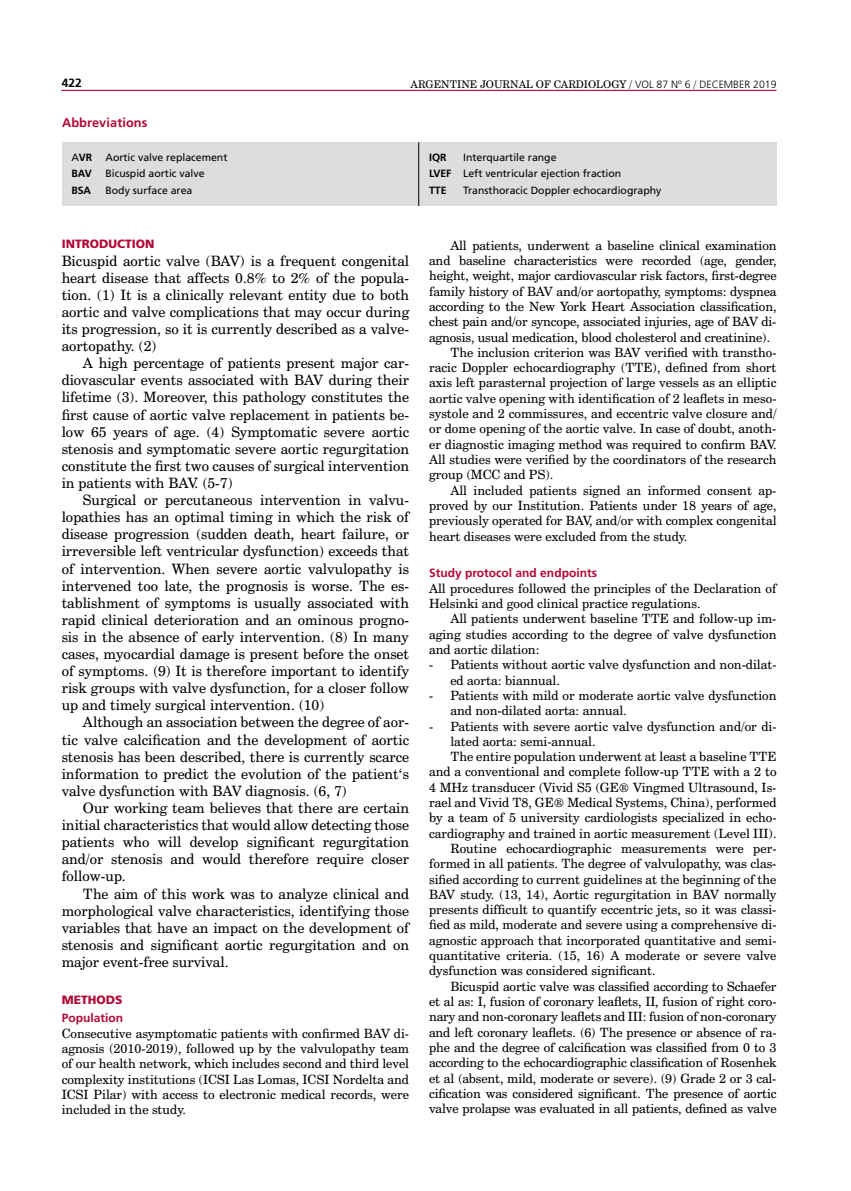
<style>
.page{position:relative;width:851px;height:1191px;background:#fff}
.page>*{position:absolute;margin:0;border:0;box-sizing:border-box;transform-origin:0 0}
.t1{font:14.25px/17.1px "Century Schoolbook BT";color:#000;text-align:justify}
.t2{font:12.75px/15.3px "Century Schoolbook BT";color:#000}
.t3{font:700 12.75px "Frutiger LT Std";letter-spacing:.01em;color:#b30838}
.t4{font:700 12px "Frutiger LT Std";color:#b30838}
.t5{font:900 12px "Frutiger LT Std";color:#b30838}
.t6{font:700 12px "Frutiger LT Std";color:#000}
.t7{font:10.5px/16.5px "Frutiger LT Std";color:#000}
.t8{font:10.5px "Century Schoolbook BT";color:#000}
.t9{font:700 10.5px "Frutiger LT Std";color:#000}
.s1{font-family:"Frutiger LT Std";font-weight:300}
.s2{font-weight:700}
</style>
<div class="page">
<hr style="left:61px;top:90px;width:715px;height:1px;background:#b30838">
<div style="left:62px;top:142px;width:714px;height:64px;background:#dcddde"></div>
<hr style="left:418px;top:142px;width:1px;height:64px;background:#000">
<p class="t6" style="left:62px;top:75px;width:22px">422</p>
<p class="t8" style="left:410px;top:77px;width:367px">ARGENTINE JOURNAL OF CARDIOLOGY / <span class="s1">VOL 87 Nº 6</span> / <span class="s1">DECEMBER 2019</span></p>
<p class="t3" style="left:62px;top:115px;width:87px">Abbreviations</p>
<p class="t7" style="left:71px;top:149px;width:157px">A<span class="s2">VR</span> Aortic valve replacement<br><span class="s2">BAV</span></p>
<p class="t7" style="left:105px;top:165px;width:101px">Bicuspid aortic valve</p>
<p class="t9" style="left:71px;top:184px;width:21px">BSA</p>
<p class="t7" style="left:105px;top:182px;width:88px">Body surface area</p>
<p class="t5" style="left:62px;top:237px;width:94px">INTRODUCTION</p>
<p class="t1" style="left:62px;top:252px;width:349px">Bicuspid aortic valve (BAV) is a frequent congenital heart disease that affects 0.8% to 2% of the popula&shy;tion. (1) It is a clinically relevant entity due to both aortic and valve complications that may occur during its progression, so it is currently described as a valve&shy;aortopathy. (2)</p>
<p class="t1" style="left:62px;top:354px;width:349px;text-indent:21px">A high percentage of patients present major car&shy;diovascular events associated with BAV during their lifetime (3). Moreover, this pathology constitutes the first cause of aortic valve replacement in patients be&shy;low 65 years of age. (4) Symptomatic severe aortic stenosis and symptomatic severe aortic regurgitation constitute the first two causes of surgical intervention in patients with BAV. (5-7)</p>
<p class="t1" style="left:62px;top:491px;width:349px;text-indent:21px">Surgical or percutaneous intervention in valvu&shy;lopathies has an optimal timing in which the risk of disease progression (sudden death, heart failure, or irreversible left ventricular dysfunction) exceeds that of intervention. When severe aortic valvulopathy is intervened too late, the prognosis is worse. The es&shy;tablishment of symptoms is usually associated with rapid clinical deterioration and an ominous progno&shy;sis in the absence of early intervention. (8) In many cases, myocardial damage is present before the onset of symptoms. (9) It is therefore important to identify risk groups with valve dysfunction, for a closer follow up and timely surgical intervention. (10)</p>
<p class="t1" style="left:62px;top:713px;width:349px;text-indent:21px">Although an association between the degree of aor&shy;tic valve calcification and the development of aortic stenosis has been described, there is currently scarce information to predict the evolution of the patient‘s valve dysfunction with BAV diagnosis. (6, 7)</p>
<p class="t1" style="left:62px;top:799px;width:349px;text-indent:21px">Our working team believes that there are certain initial characteristics that would allow detecting those patients who will develop significant regurgitation and/or stenosis and would therefore require closer follow-up.</p>
<p class="t1" style="left:62px;top:884px;width:349px;text-indent:21px">The aim of this work was to analyze clinical and morphological valve characteristics, identifying those variables that have an impact on the development of stenosis and significant aortic regurgitation and on major event-free survival.</p>
<p class="t5" style="left:62px;top:993px;width:62px">METHODS</p>
<p class="t4" style="left:62px;top:1011px;width:63px">Population</p>
<p class="t2" style="left:62px;top:1025px;width:349px;text-align:justify">Consecutive asymptomatic patients with confirmed BAV di&shy;agnosis (2010-2019), followed up by the valvulopathy team of our health network, which includes second and third level complexity institutions (ICSI Las Lomas, ICSI Nordelta and ICSI Pilar) with access to electronic medical records, were included in the study.</p>
<p class="t7" style="left:429px;top:149px;width:194px;text-indent:34px">Interquartile range<br><span class="s2">LVEF</span> Left ventricular ejection fraction<br><span class="s2">TTE</span></p>
<p class="t9" style="left:429px;top:151px;width:19px">IQR</p>
<p class="t7" style="left:463px;top:182px;width:200px">Transthoracic Doppler echocardiography</p>
<p class="t2" style="left:450px;top:237px;width:327px">All patients, underwent a baseline clinical examination</p>
<p class="t2" style="left:429px;top:253px;width:349px">and baseline characteristics were recorded (age, gender,</p>
<p class="t2" style="left:429px;top:268px;width:349px">height, weight, major cardiovascular risk factors, first-degree</p>
<p class="t2" style="left:429px;top:283px;width:349px">family history of BAV and/or aortopathy, symptoms: dyspnea</p>
<p class="t2" style="left:429px;top:299px;width:349px">according to the New York Heart Association classification,</p>
<p class="t2" style="left:429px;top:314px;width:349px">chest pain and/or syncope, associated injuries, age of BAV di-</p>
<p class="t2" style="left:429px;top:329px;width:342px">agnosis, usual medication, blood cholesterol and creatinine).</p>
<p class="t2" style="left:450px;top:344px;width:327px">The inclusion criterion was BAV verified with transtho-</p>
<p class="t2" style="left:429px;top:360px;width:349px">racic Doppler echocardiography (TTE), defined from short</p>
<p class="t2" style="left:429px;top:375px;width:349px">axis left parasternal projection of large vessels as an elliptic</p>
<p class="t2" style="left:429px;top:390px;width:349px">aortic valve opening with identification of 2 leaflets in meso-</p>
<p class="t2" style="left:429px;top:406px;width:349px">systole and 2 commissures, and eccentric valve closure and/</p>
<p class="t2" style="left:429px;top:421px;width:349px">or dome opening of the aortic valve. In case of doubt, anoth-</p>
<p class="t2" style="left:429px;top:436px;width:349px">er diagnostic imaging method was required to confirm BAV.</p>
<p class="t2" style="left:429px;top:452px;width:349px">All studies were verified by the coordinators of the research</p>
<p class="t2" style="left:429px;top:467px;width:126px">group (MCC and PS).</p>
<p class="t2" style="left:450px;top:482px;width:327px">All included patients signed an informed consent ap-</p>
<p class="t2" style="left:429px;top:497px;width:349px">proved by our Institution. Patients under 18 years of age,</p>
<p class="t2" style="left:429px;top:513px;width:349px">previously operated for BAV, and/or with complex congenital</p>
<p class="t2" style="left:429px;top:528px;width:259px">heart diseases were excluded from the study.</p>
<p class="t4" style="left:429px;top:566px;width:169px">Study protocol and endpoints</p>
<p class="t2" style="left:429px;top:580px;width:349px">All procedures followed the principles of the Declaration of<br>Helsinki and good clinical practice regulations.</p>
<p class="t2" style="left:429px;top:611px;width:349px;text-align:justify;text-indent:21px">All patients underwent baseline TTE and follow-up im&shy;aging studies according to the degree of valve dysfunction and aortic dilation:</p>
<p class="t2" style="left:450px;top:657px;width:327px;text-indent:-21px">- Patients without aortic valve dysfunction and non-dilat&shy;ed aorta: biannual.</p>
<p class="t2" style="left:450px;top:687px;width:327px;text-indent:-21px">- Patients with mild or moderate aortic valve dysfunction and non-dilated aorta: annual.</p>
<p class="t2" style="left:429px;top:718px;width:349px">- Patients with severe aortic valve dysfunction and/or di-</p>
<p class="t2" style="left:450px;top:733px;width:147px">lated aorta: semi-annual.</p>
<p class="t2" style="left:450px;top:748px;width:327px">The entire population underwent at least a baseline TTE</p>
<p class="t2" style="left:429px;top:764px;width:349px">and a conventional and complete follow-up TTE with a 2 to</p>
<p class="t2" style="left:429px;top:779px;width:349px">4 MHz transducer (Vivid S5 (GE® Vingmed Ultrasound, Is-</p>
<p class="t2" style="left:429px;top:794px;width:349px">rael and Vivid T8, GE® Medical Systems, China), performed</p>
<p class="t2" style="left:429px;top:810px;width:349px">by a team of 5 university cardiologists specialized in echo-</p>
<p class="t2" style="left:429px;top:825px;width:349px">cardiography and trained in aortic measurement (Level III).</p>
<p class="t2" style="left:450px;top:840px;width:327px">Routine echocardiographic measurements were per-</p>
<p class="t2" style="left:429px;top:856px;width:349px">formed in all patients. The degree of valvulopathy, was clas-</p>
<p class="t2" style="left:429px;top:871px;width:349px">sified according to current guidelines at the beginning of the</p>
<p class="t2" style="left:429px;top:886px;width:349px">BAV study. (13, 14), Aortic regurgitation in BAV normally</p>
<p class="t2" style="left:429px;top:901px;width:349px">presents difficult to quantify eccentric jets, so it was classi-</p>
<p class="t2" style="left:429px;top:917px;width:349px">fied as mild, moderate and severe using a comprehensive di-</p>
<p class="t2" style="left:429px;top:932px;width:349px">agnostic approach that incorporated quantitative and semi-</p>
<p class="t2" style="left:429px;top:947px;width:349px">quantitative criteria. (15, 16) A moderate or severe valve</p>
<p class="t2" style="left:429px;top:963px;width:228px">dysfunction was considered significant.</p>
<p class="t2" style="left:450px;top:978px;width:327px">Bicuspid aortic valve was classified according to Schaefer</p>
<p class="t2" style="left:429px;top:993px;width:349px">et al as: I, fusion of coronary leaflets, II, fusion of right coro-</p>
<p class="t2" style="left:429px;top:1009px;width:349px">nary and non-coronary leaflets and III: fusion of non-coronary</p>
<p class="t2" style="left:429px;top:1024px;width:349px">and left coronary leaflets. (6) The presence or absence of ra-</p>
<p class="t2" style="left:429px;top:1039px;width:349px">phe and the degree of calcification was classified from 0 to 3</p>
<p class="t2" style="left:429px;top:1054px;width:349px">according to the echocardiographic classification of Rosenhek</p>
<p class="t2" style="left:429px;top:1070px;width:349px">et al (absent, mild, moderate or severe). (9) Grade 2 or 3 cal-</p>
<p class="t2" style="left:429px;top:1085px;width:349px">cification was considered significant. The presence of aortic</p>
<p class="t2" style="left:429px;top:1100px;width:349px">valve prolapse was evaluated in all patients, defined as valve</p>
</div>
